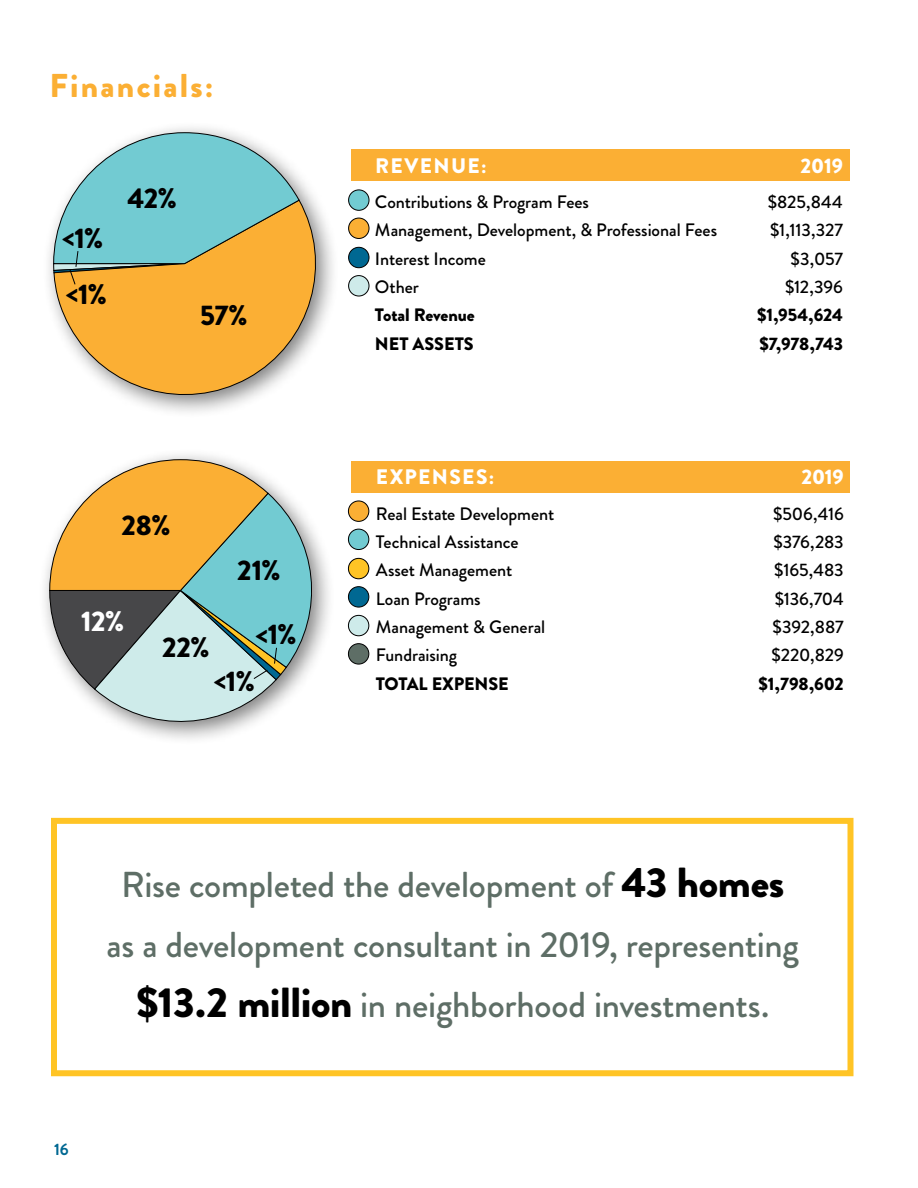
<style>
.page{position:relative;width:918px;height:1188px;background:#fff}
.page>*{position:absolute;margin:0;border:0;box-sizing:border-box;transform-origin:0 0}
.t1{font:500 36px/60px "Brandon Grotesque";letter-spacing:-.005em;color:#5e6e66;text-align:center}
.t2{font:900 33px "Brandon Grotesque";letter-spacing:.065em;color:#fbaf34}
.t3{font:900 28.35px/56.2px "Brandon Grotesque";letter-spacing:-.005em;color:#000}
.t4{font:900 28.35px "Brandon Grotesque";color:#fff}
.t5{font:900 21px "Brandon Grotesque";letter-spacing:.06em;color:#fff}
.t6{font:500 18px "Brandon Grotesque";letter-spacing:-.005em;color:#000}
.t7{font:900 18px "Brandon Grotesque";letter-spacing:-.005em;color:#000}
.t8{font:700 16.5px "Brandon Grotesque";color:#006892}
.s1{font-weight:900;font-size:42px;color:#000}
</style>
<div class="page">
<div style="left:351px;top:462px;width:499px;height:31px;background:#fbaf34"></div>
<div style="left:351px;top:150px;width:499px;height:31px;background:#fbaf34"></div>
<div style="left:38px;top:448px;width:299px;height:299px;background:#000;opacity:.5"></div>
<svg style="left:50px;top:459px;width:262px;height:263px;background:#bcbc9a"></svg>
<div style="left:42px;top:121px;width:299px;height:299px;background:#000;opacity:.5"></div>
<svg style="left:53px;top:200px;width:263px;height:195px;background:#f0b95f"></svg>
<svg style="left:53px;top:132px;width:247px;height:153px;background:#a2c6b0"></svg>
<div style="left:349px;top:190px;width:20px;height:20px;background:#72cbd2;border-radius:50%"></div>
<div style="left:348px;top:190px;width:21px;height:21px;border:1px solid #000;border-radius:50%"></div>
<div style="left:349px;top:218px;width:20px;height:20px;background:#fbaf34;border-radius:50%"></div>
<div style="left:348px;top:218px;width:21px;height:21px;border:1px solid #000;border-radius:50%"></div>
<div style="left:349px;top:247px;width:20px;height:21px;background:#006892;border-radius:50%"></div>
<div style="left:348px;top:247px;width:21px;height:21px;border:1px solid #000;border-radius:50%"></div>
<div style="left:349px;top:276px;width:20px;height:20px;background:#ceebea;border-radius:50%"></div>
<div style="left:348px;top:275px;width:21px;height:21px;border:1px solid #000;border-radius:50%"></div>
<div style="left:348px;top:501px;width:21px;height:20px;background:#fbaf34;border-radius:50%"></div>
<div style="left:348px;top:501px;width:21px;height:21px;border:1px solid #000;border-radius:50%"></div>
<div style="left:348px;top:529px;width:21px;height:21px;background:#72cbd2;border-radius:50%"></div>
<div style="left:348px;top:529px;width:21px;height:21px;border:1px solid #000;border-radius:50%"></div>
<div style="left:348px;top:558px;width:21px;height:21px;background:#ffc425;border-radius:50%"></div>
<div style="left:348px;top:558px;width:21px;height:21px;border:1px solid #000;border-radius:50%"></div>
<div style="left:348px;top:587px;width:21px;height:20px;background:#006892;border-radius:50%"></div>
<div style="left:348px;top:586px;width:21px;height:22px;border:1px solid #000;border-radius:50%"></div>
<div style="left:348px;top:615px;width:21px;height:21px;background:#ceebea;border-radius:50%"></div>
<div style="left:348px;top:615px;width:21px;height:21px;border:1px solid #000;border-radius:50%"></div>
<div style="left:348px;top:644px;width:21px;height:20px;background:#5e6e66;border-radius:50%"></div>
<div style="left:348px;top:643px;width:21px;height:22px;border:1px solid #000;border-radius:50%"></div>
<div style="left:51px;top:818px;width:803px;height:258px;border:6px solid #ffc425"></div>
<h2 class="t2" style="left:50px;top:63px;width:165px">Financials:</h2>
<h3 class="t3" style="left:62px;top:210px;width:46px">&lt;1% &lt;1%</h3>
<h3 class="t3" style="left:128px;top:171px;width:51px">42%</h3>
<h3 class="t3" style="left:200px;top:287px;width:49px">57%</h3>
<h3 class="t3" style="left:121px;top:498px;width:50px">28%</h3>
<h3 class="t3" style="left:237px;top:542px;width:45px">21%</h3>
<h3 class="t4" style="left:81px;top:602px;width:45px">12%</h3>
<h3 class="t3" style="left:162px;top:619px;width:49px">22%</h3>
<h3 class="t3" style="left:256px;top:607px;width:43px">&lt;1%</h3>
<h3 class="t3" style="left:214px;top:653px;width:43px">&lt;1%</h3>
<p class="t5" style="left:375px;top:151px;width:113px">REVENUE:</p>
<p class="t5" style="left:801px;top:151px;width:44px">2019</p>
<p class="t6" style="left:375px;top:189px;width:216px">Contributions &amp; Program Fees</p>
<p class="t6" style="left:768px;top:189px;width:77px">$825,844</p>
<p class="t6" style="left:375px;top:218px;width:344px">Management, Development, &amp; Professional Fees</p>
<p class="t6" style="left:770px;top:218px;width:74px">$1,113,327</p>
<p class="t6" style="left:375px;top:246px;width:112px">Interest Income</p>
<p class="t6" style="left:791px;top:246px;width:54px">$3,057</p>
<p class="t6" style="left:375px;top:274px;width:45px">Other</p>
<p class="t6" style="left:785px;top:274px;width:59px">$12,396</p>
<p class="t7" style="left:375px;top:302px;width:101px">Total Revenue</p>
<p class="t7" style="left:757px;top:302px;width:87px">$1,954,624</p>
<p class="t7" style="left:375px;top:331px;width:100px">NET ASSETS</p>
<p class="t7" style="left:759px;top:331px;width:85px">$7,978,743</p>
<p class="t5" style="left:376px;top:462px;width:120px">EXPENSES:</p>
<p class="t5" style="left:801px;top:462px;width:44px">2019</p>
<p class="t6" style="left:376px;top:501px;width:180px">Real Estate Development</p>
<p class="t6" style="left:773px;top:501px;width:72px">$506,416</p>
<p class="t6" style="left:376px;top:529px;width:144px">Technical Assistance</p>
<p class="t6" style="left:773px;top:529px;width:72px">$376,283</p>
<p class="t6" style="left:376px;top:558px;width:138px">Asset Management</p>
<p class="t6" style="left:774px;top:558px;width:71px">$165,483</p>
<p class="t6" style="left:376px;top:586px;width:106px">Loan Programs</p>
<p class="t6" style="left:775px;top:586px;width:71px">$136,704</p>
<p class="t6" style="left:376px;top:614px;width:171px">Management &amp; General</p>
<p class="t6" style="left:773px;top:614px;width:73px">$392,887</p>
<p class="t6" style="left:376px;top:643px;width:83px">Fundraising</p>
<p class="t6" style="left:772px;top:643px;width:74px">$220,829</p>
<p class="t7" style="left:376px;top:671px;width:134px">TOTAL EXPENSE</p>
<p class="t7" style="left:759px;top:671px;width:87px">$1,798,602</p>
<h1 class="t1" style="left:107px;top:855px;width:694px">Rise completed the development of <span class="s1">43 homes </span>as a development consultant in 2019, representing <span class="s1">$13.2 million</span> in neighborhood investments.</h1>
<p class="t8" style="left:54px;top:1138px;width:16px">16</p>
</div>
